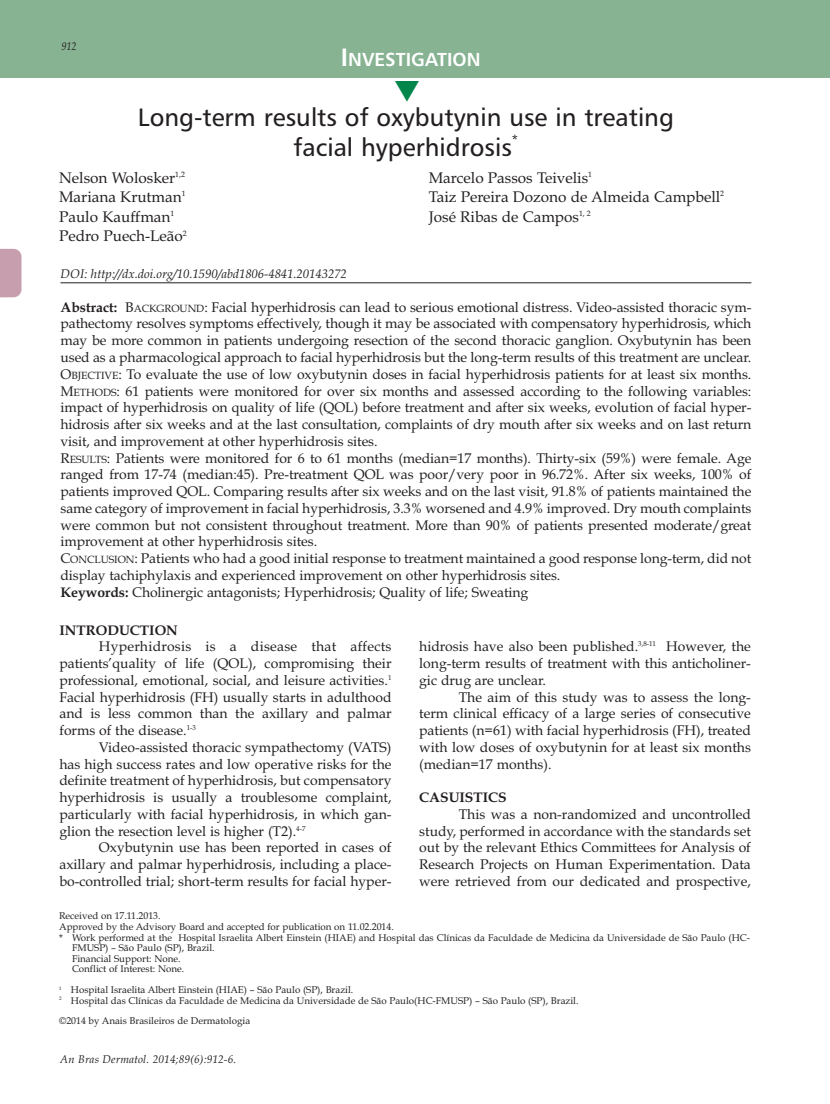
<style>
.page{position:relative;width:830px;height:1104px;background:#fff}
.page>*{position:absolute;margin:0;border:0;box-sizing:border-box;transform-origin:0 0}
.t1{font:25.05px/29.2px "Humanist 777 BT Roman B";color:#231f20;text-align:center}
.t2{font:18.9px "Humanist 777 BT Bold B";color:#fff}
.t3{font:15.3px "Book Antiqua";color:#231f20}
.t4{font:13.95px/16.8px "Book Antiqua";letter-spacing:-.005em;color:#231f20;text-align:justify}
.t5{font:700 13.95px "Book Antiqua";color:#231f20}
.t6{font:italic 12.6px "Book Antiqua";color:#231f20}
.t7{font:12.6px "Humanist 777 BT Roman B";color:#231f20}
.t8{font:italic 11.1px "Book Antiqua";letter-spacing:.015em;color:#231f20}
.t9{font:italic 11.1px "Book Antiqua";letter-spacing:.015em;color:#231f20;scale:.9 1}
.t10{font:9.75px/10.5px "Book Antiqua";color:#231f20}
.s1{font-size:25.05px}
.s2{font-weight:700}
.s3{font-size:10.5px}
</style>
<div class="page">
<svg style="left:0;top:249px;width:22px;height:48px"></svg>
<div style="left:0;top:0;width:830px;height:77px;background:#87b392"></div>
<hr style="left:60px;top:282px;width:691px;height:1px;background:#231f20">
<p class="t9" style="left:61px;top:42px;width:18px">912</p>
<h2 class="t2" style="left:341px;top:51px;width:141px"><span class="s1">I</span>NVESTIGATION</h2>
<h1 class="t1" style="left:138px;top:105px;width:537px">Long-term results of oxybutynin use in treating facial hyperhidrosis</h1>
<p class="t7" style="left:512px;top:134px;width:8px">*</p>
<p class="t3" style="left:59px;top:171px;width:127px">Nelson Wolosker<sup>1,2</sup></p>
<p class="t3" style="left:429px;top:171px;width:165px">Marcelo Passos Teivelis<sup>1</sup></p>
<p class="t3" style="left:59px;top:191px;width:128px">Mariana Krutman<sup>1</sup></p>
<p class="t3" style="left:429px;top:191px;width:297px">Taiz Pereira Dozono de Almeida Campbell<sup>2</sup></p>
<p class="t3" style="left:59px;top:210px;width:117px">Paulo Kauffman<sup>1</sup></p>
<p class="t3" style="left:429px;top:210px;width:164px">José Ribas de Campos<sup>1,</sup> <sup>2</sup></p>
<p class="t3" style="left:59px;top:230px;width:129px">Pedro Puech-Leão<sup>2</sup></p>
<p class="t6" style="left:60px;top:269px;width:288px">DOI: http://dx.doi.org/10.1590/abd1806-4841.20143272</p>
<p class="t4" style="left:60px;top:300px;width:692px;text-align:left"><span class="s2">Abstract:</span> B<span class="s3">ACKGROUND</span>: Facial hyperhidrosis can lead to serious emotional distress. Video-assisted thoracic sym&shy;pathectomy resolves symptoms effectively, though it may be associated with compensatory hyperhidrosis, which may be more common in patients undergoing resection of the second thoracic ganglion. Oxybutynin has been used as a pharmacological approach to facial hyperhidrosis but the long-term results of this treatment are unclear.<br>O<span class="s3">BJECTIVE</span>: To evaluate the use of low oxybutynin doses in facial hyperhidrosis patients for at least six months.<br>M<span class="s3">ETHODS</span>: 61 patients were monitored for over six months and assessed according to the following variables: impact of hyperhidrosis on quality of life (QOL) before treatment and after six weeks, evolution of facial hyper&shy;hidrosis after six weeks and at the last consultation, complaints of dry mouth after six weeks and on last return visit, and improvement at other hyperhidrosis sites.<br>R<span class="s3">ESULTS</span>: Patients were monitored for 6 to 61 months (median=17 months). Thirty-six (59%) were female. Age ranged from 17-74 (median:45). Pre-treatment QOL was poor/very poor in 96.72%. After six weeks, 100% of patients improved QOL. Comparing results after six weeks and on the last visit, 91.8% of patients maintained the same category of improvement in facial hyperhidrosis, 3.3% worsened and 4.9% improved. Dry mouth complaints were common but not consistent throughout treatment. More than 90% of patients presented moderate/great improvement at other hyperhidrosis sites.<br>C<span class="s3">ONCLUSION</span>: Patients who had a good initial response to treatment maintained a good response long-term, did not display tachiphylaxis and experienced improvement on other hyperhidrosis sites.<br><span class="s2">Keywords:</span> Cholinergic antagonists; Hyperhidrosis; Quality of life; Sweating</p>
<p class="t5" style="left:59px;top:624px;width:120px">INTRODUCTION</p>
<p class="t4" style="left:59px;top:639px;width:334px;text-indent:40px">Hyperhidrosis is a disease that affects patients’quality of life (QOL), compromising their professional, emotional, social, and leisure activities.<sup>1<br></sup>Facial hyperhidrosis (FH) usually starts in adulthood and is less common than the axillary and palmar forms of the disease.<sup>1-3</sup></p>
<p class="t4" style="left:59px;top:740px;width:334px;text-indent:40px">Video-assisted thoracic sympathectomy (VATS) has high success rates and low operative risks for the definite treatment of hyperhidrosis, but compensatory hyperhidrosis is usually a troublesome complaint, particularly with facial hyperhidrosis, in which gan&shy;glion the resection level is higher (T2).<sup>4-7</sup></p>
<p class="t4" style="left:59px;top:840px;width:334px;text-indent:40px">Oxybutynin use has been reported in cases of axillary and palmar hyperhidrosis, including a place&shy;bo-controlled trial; short-term results for facial hyper-</p>
<p class="t4" style="left:419px;top:639px;width:333px">hidrosis have also been published.<sup>3,8-11</sup> However, the long-term results of treatment with this anticholiner&shy;gic drug are unclear.</p>
<p class="t4" style="left:419px;top:690px;width:333px;text-indent:40px">The aim of this study was to assess the long&shy;term clinical efficacy of a large series of consecutive patients (n=61) with facial hyperhidrosis (FH), treated with low doses of oxybutynin for at least six months (median=17 months).</p>
<p class="t5" style="left:419px;top:791px;width:89px">CASUISTICS</p>
<p class="t4" style="left:419px;top:807px;width:333px;text-indent:40px">This was a non-randomized and uncontrolled study, performed in accordance with the standards set out by the relevant Ethics Committees for Analysis of Research Projects on Human Experimentation. Data were retrieved from our dedicated and prospective,</p>
<p class="t10" style="left:59px;top:910px;width:336px;line-height:11.7px">Received on 17.11.2013.<br>Approved by the Advisory Board and accepted for publication on 11.02.2014.</p>
<p class="t10" style="left:72px;top:933px;width:680px;text-indent:-13px">* Work performed at the Hospital Israelita Albert Einstein (HIAE) and Hospital das Clínicas da Faculdade de Medicina da Universidade de São Paulo (HC-FMUSP) – São Paulo (SP), Brazil.<br>Financial Support: None.<br>Conflict of Interest: None.</p>
<p class="t10" style="left:59px;top:985px;width:521px"><sup>1</sup> Hospital Israelita Albert Einstein (HIAE) – São Paulo (SP), Brazil.<br><sup>2</sup> Hospital das Clínicas da Faculdade de Medicina da Universidade de São Paulo(HC-FMUSP) – São Paulo (SP), Brazil.</p>
<p class="t10" style="left:59px;top:1016px;width:193px">©2014 by Anais Brasileiros de Dermatologia</p>
<p class="t8" style="left:60px;top:1054px;width:178px">An Bras Dermatol. 2014;89(6):912-6.</p>
</div>
